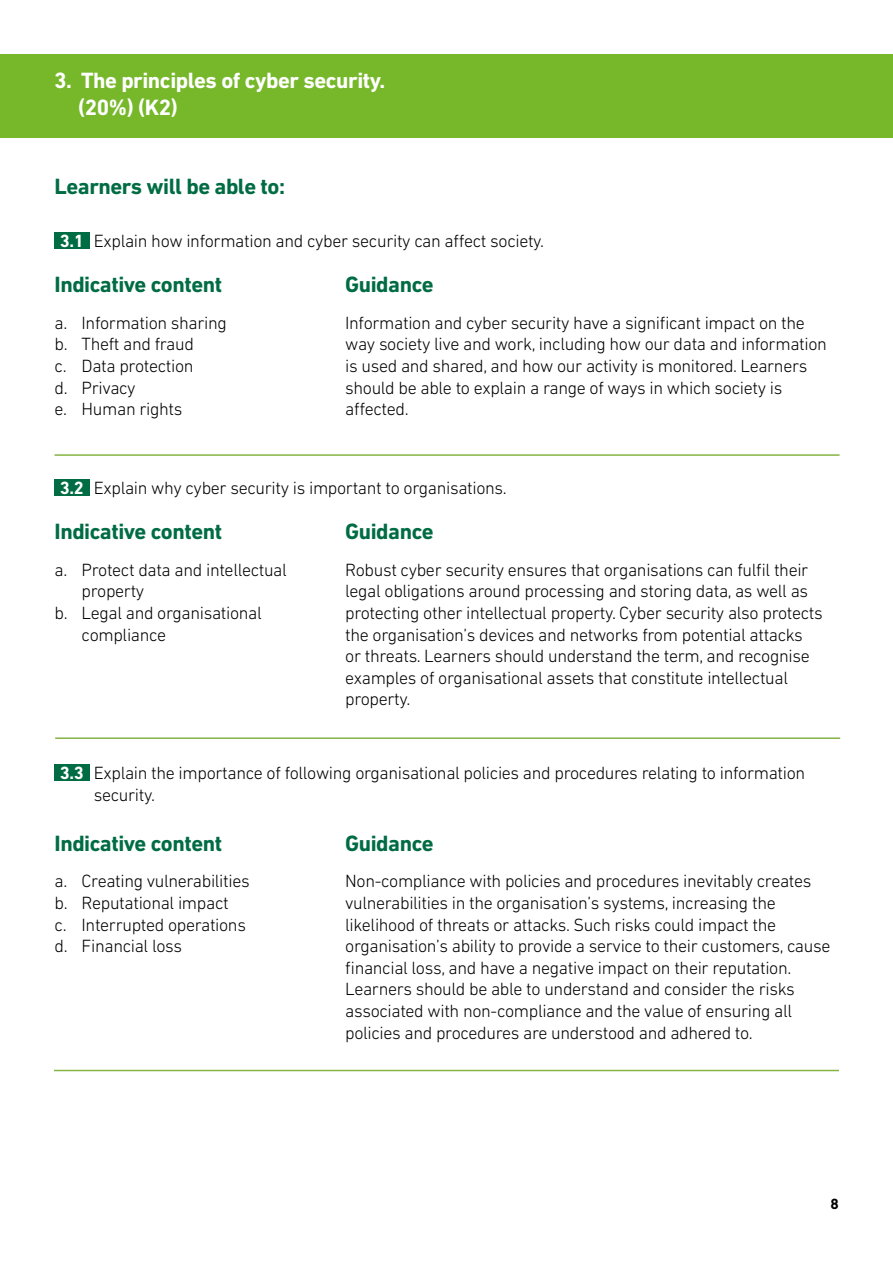
<style>
.page{position:relative;width:893px;height:1263px;background:#fff}
.page>*{position:absolute;margin:0;border:0;box-sizing:border-box;transform-origin:0 0}
.t1{font:700 22.5px "DIN Next LT Pro";letter-spacing:-.02em;color:#006c43}
.t2{font:700 22.5px/27px "DIN Next LT Pro";letter-spacing:-.02em;color:#fff}
.t3{font:300 18px/21.6px "DIN Next LT Pro";letter-spacing:-.02em;color:#000}
.t4{font:700 18px "DIN Next LT Pro";color:#fff}
.t5{font:700 15px "DIN Next LT Pro";color:#000}
.s1{font-weight:700;color:#fff}
</style>
<div class="page">
<hr style="left:55px;top:454px;width:785px;height:2px;background:#84b443">
<div style="left:0;top:54px;width:893px;height:84px;background:#76b82a"></div>
<div style="left:55px;top:232px;width:35px;height:17px;background:#006c43"></div>
<div style="left:55px;top:479px;width:35px;height:17px;background:#006c43"></div>
<hr style="left:55px;top:737px;width:785px;height:2px;background:#84b443">
<div style="left:55px;top:764px;width:35px;height:17px;background:#006c43"></div>
<hr style="left:54px;top:1070px;width:785px;height:1px;background:#84b443">
<p class="t2" style="left:78px;top:67px;width:308px;text-indent:-24px">3. The principles of cyber security. (20%) (K2)</p>
<p class="t1" style="left:55px;top:173px;width:232px">Learners will be able to:</p>
<p class="t3" style="left:60px;top:230px;width:486px"><span class="s1">3.1</span> Explain how information and cyber security can affect society.</p>
<p class="t1" style="left:55px;top:271px;width:169px">Indicative content</p>
<p class="t3" style="left:55px;top:312px;width:174px">a. Information sharing b. Theft and fraud<br>c. Data protection<br>d. Privacy<br>e. Human rights</p>
<p class="t1" style="left:345px;top:271px;width:90px">Guidance</p>
<p class="t3" style="left:345px;top:312px;width:483px">Information and cyber security have a significant impact on the way society live and work, including how our data and information is used and shared, and how our activity is monitored. Learners should be able to explain a range of ways in which society is affected.</p>
<p class="t3" style="left:60px;top:477px;width:448px"><span class="s1">3.2</span> Explain why cyber security is important to organisations.</p>
<p class="t1" style="left:55px;top:518px;width:169px">Indicative content</p>
<p class="t3" style="left:55px;top:559px;width:234px">a. Protect data and intellectual</p>
<p class="t3" style="left:82px;top:580px;width:64px">property</p>
<p class="t3" style="left:55px;top:602px;width:209px">b. Legal and organisational</p>
<p class="t3" style="left:82px;top:623px;width:86px">compliance</p>
<p class="t1" style="left:345px;top:518px;width:90px">Guidance</p>
<p class="t3" style="left:345px;top:559px;width:479px">Robust cyber security ensures that organisations can fulfil their legal obligations around processing and storing data, as well as protecting other intellectual property. Cyber security also protects the organisation’s devices and networks from potential attacks or threats. Learners should understand the term, and recognise examples of organisational assets that constitute intellectual property.</p>
<p class="t4" style="left:60px;top:762px;width:25px">3.3</p>
<p class="t3" style="left:94px;top:762px;width:713px">Explain the importance of following organisational policies and procedures relating to information security.</p>
<p class="t1" style="left:55px;top:830px;width:169px">Indicative content</p>
<p class="t3" style="left:55px;top:870px;width:197px">a. Creating vulnerabilities b. Reputational impact<br>c. Interrupted operations d. Financial loss</p>
<p class="t1" style="left:345px;top:830px;width:90px">Guidance</p>
<p class="t3" style="left:345px;top:870px;width:487px">Non-compliance with policies and procedures inevitably creates vulnerabilities in the organisation’s systems, increasing the likelihood of threats or attacks. Such risks could impact the organisation’s ability to provide a service to their customers, cause financial loss, and have a negative impact on their reputation.<br>Learners should be able to understand and consider the risks associated with non-compliance and the value of ensuring all policies and procedures are understood and adhered to.</p>
<p class="t5" style="left:831px;top:1195px;width:10px">8</p>
</div>
